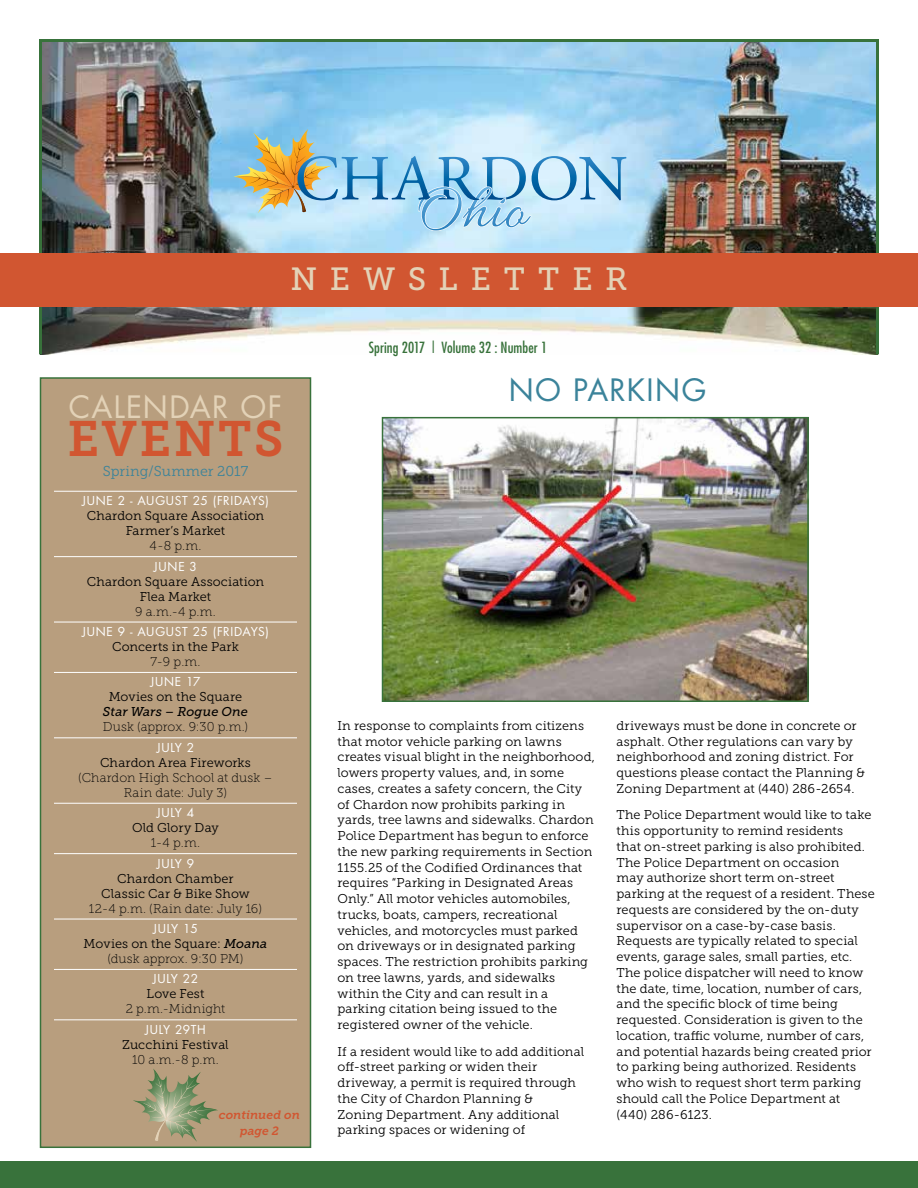
<style>
.page{position:relative;width:918px;height:1188px;background:#fff}
.page>*{position:absolute;margin:0;border:0;box-sizing:border-box;transform-origin:0 0}
.t1{font:49.5px "Museo Slab 700";letter-spacing:.05em;color:#d15631}
.t2{font:31.95px "Museo Slab 500";letter-spacing:.4em;color:#e3d2b7}
.t3{font:30px "Futura";letter-spacing:.045em;color:#e3d2b7}
.t4{font:30px "Futura";letter-spacing:.045em;color:#3b839a}
.t5{font:condensed 15px "Futura";letter-spacing:.005em;color:#38723b}
.t6{font:14.25px "Museo Slab 300";color:#3b839a}
.t7{font:12.75px/15.8px "Museo Slab 300";letter-spacing:.01em;color:#000}
.t8{font:12.75px/15px "Museo Slab 100";color:#000;text-align:center}
.t9{font:italic 12.75px "Museo Slab 500";letter-spacing:.005em;color:#000}
.t10{font:12px "Futura";letter-spacing:.06em;color:#fff}
.t11{font:italic 12px/15.8px "Museo Slab 700";color:#d15631;text-align:center}
.s1{font-family:"Museo Slab 500";font-style:italic}
</style>
<div class="page">
<img style="left:43px;top:43px;width:832px;height:309px">
<div style="left:39px;top:39px;width:840px;height:317px;border:3px solid #38723b"></div>
<div style="left:40px;top:377px;width:271px;height:771px;background:#b89e7e;border:2px solid #38723b"></div>
<img style="left:385px;top:420px;width:421px;height:279px">
<div style="left:382px;top:417px;width:427px;height:285px;border:2px solid #38723b"></div>
<svg style="left:233px;top:129px;width:393px;height:102px;background:#aed1e0"></svg>
<div style="left:0;top:253px;width:918px;height:54px;background:#d15631"></div>
<hr style="left:54px;top:491px;width:243px;height:1px;background:#fff">
<hr style="left:54px;top:556px;width:243px;height:1px;background:#fff">
<hr style="left:54px;top:622px;width:243px;height:1px;background:#fff">
<hr style="left:54px;top:672px;width:243px;height:1px;background:#fff">
<hr style="left:54px;top:737px;width:243px;height:1px;background:#fff">
<hr style="left:54px;top:803px;width:243px;height:1px;background:#fff">
<hr style="left:54px;top:853px;width:243px;height:1px;background:#fff">
<hr style="left:54px;top:919px;width:243px;height:1px;background:#fff">
<hr style="left:54px;top:969px;width:243px;height:1px;background:#fff">
<hr style="left:54px;top:1019px;width:243px;height:1px;background:#fff">
<div style="left:0;top:1161px;width:918px;height:27px;background:#38723b"></div>
<svg style="left:133px;top:1069px;width:85px;height:73px"></svg>
<h2 class="t2" style="left:290px;top:261px;width:339px">NEWSLETTER</h2>
<h3 class="t3" style="left:69px;top:387px;width:215px">CALENDAR OF</h3>
<h1 class="t1" style="left:67px;top:411px;width:218px">EVENTS</h1>
<p class="t6" style="left:103px;top:464px;width:147px">Spring/Summer 2017</p>
<p class="t10" style="left:82px;top:492px;width:188px">JUNE 2 - AUGUST 25 (FRIDAYS)</p>
<p class="t7" style="left:87px;top:508px;width:179px;line-height:15px;text-align:center">Chardon Square Association<br>Farmer’s Market</p>
<p class="t8" style="left:150px;top:538px;width:53px">4-8 p.m.</p>
<p class="t10" style="left:154px;top:558px;width:45px">JUNE 3</p>
<p class="t7" style="left:87px;top:574px;width:179px;line-height:15px;text-align:center">Chardon Square Association<br>Flea Market</p>
<p class="t8" style="left:135px;top:604px;width:82px">9 a.m.-4 p.m.</p>
<p class="t10" style="left:82px;top:623px;width:188px">JUNE 9 - AUGUST 25 (FRIDAYS)</p>
<p class="t7" style="left:112px;top:639px;width:128px">Concerts in the Park</p>
<p class="t8" style="left:151px;top:654px;width:51px">7-9 p.m.</p>
<p class="t10" style="left:150px;top:674px;width:52px">JUNE 17</p>
<p class="t7" style="left:109px;top:689px;width:135px">Movies on the Square</p>
<p class="t9" style="left:103px;top:705px;width:147px">Star Wars – Rogue One</p>
<p class="t8" style="left:103px;top:720px;width:147px">Dusk (approx. 9:30 p.m.)</p>
<p class="t10" style="left:157px;top:739px;width:39px">JULY 2</p>
<p class="t7" style="left:100px;top:755px;width:152px">Chardon Area Fireworks</p>
<p class="t8" style="left:78px;top:770px;width:196px">(Chardon High School at dusk –<br>Rain date: July 3)</p>
<p class="t10" style="left:157px;top:804px;width:39px">JULY 4</p>
<p class="t7" style="left:132px;top:820px;width:88px">Old Glory Day</p>
<p class="t8" style="left:151px;top:835px;width:51px">1-4 p.m.</p>
<p class="t10" style="left:157px;top:855px;width:39px">JULY 9</p>
<p class="t7" style="left:101px;top:871px;width:150px;line-height:15px;text-align:center">Chardon Chamber<br>Classic Car &amp; Bike Show</p>
<p class="t8" style="left:89px;top:901px;width:175px">12-4 p.m. (Rain date: July 16)</p>
<p class="t10" style="left:153px;top:920px;width:46px">JULY 15</p>
<p class="t7" style="left:84px;top:936px;width:185px">Movies on the Square: <span class="s1">Moana</span></p>
<p class="t8" style="left:107px;top:951px;width:138px">(dusk approx. 9:30 PM)</p>
<p class="t10" style="left:153px;top:971px;width:47px">JULY 22</p>
<p class="t7" style="left:147px;top:986px;width:59px">Love Fest</p>
<p class="t8" style="left:126px;top:1002px;width:101px">2 p.m.-Midnight</p>
<p class="t10" style="left:145px;top:1021px;width:62px">JULY 29TH</p>
<p class="t7" style="left:122px;top:1037px;width:108px">Zucchini Festival</p>
<p class="t8" style="left:132px;top:1052px;width:88px">10 a.m.-8 p.m.</p>
<p class="t11" style="left:219px;top:1108px;width:83px">continued on page 2</p>
<p class="t5" style="left:369px;top:338px;width:180px">Spring 2017 | Volume 32 : Number 1</p>
<h3 class="t4" style="left:509px;top:370px;width:199px">NO PARKING</h3>
<p class="t7" style="left:338px;top:718px;width:259px">In response to complaints from citizens that motor vehicle parking on lawns creates visual blight in the neighborhood, lowers property values, and, in some cases, creates a safety concern, the City of Chardon now prohibits parking in yards, tree lawns and sidewalks. Chardon Police Department has begun to enforce the new parking requirements in Section 1155.25 of the Codified Ordinances that requires “Parking in Designated Areas Only.” All motor vehicles automobiles, trucks, boats, campers, recreational vehicles, and motorcycles must parked on driveways or in designated parking spaces. The restriction prohibits parking on tree lawns, yards, and sidewalks within the City and can result in a parking citation being issued to the registered owner of the vehicle.</p>
<p class="t7" style="left:338px;top:1044px;width:248px">If a resident would like to add additional off-street parking or widen their driveway, a permit is required through the City of Chardon Planning &amp;<br>Zoning Department. Any additional parking spaces or widening of</p>
<p class="t7" style="left:616px;top:718px;width:250px">driveways must be done in concrete or asphalt. Other regulations can vary by neighborhood and zoning district. For questions please contact the Planning &amp; Zoning Department at (440) 286-2654.</p>
<p class="t7" style="left:616px;top:807px;width:260px">The Police Department would like to take this opportunity to remind residents<br>that on-street parking is also prohibited.<br>The Police Department on occasion<br>may authorize short term on-street parking at the request of a resident. These requests are considered by the on-duty supervisor on a case-by-case basis.<br>Requests are typically related to special events, garage sales, small parties, etc.<br>The police dispatcher will need to know the date, time, location, number of cars, and the specific block of time being requested. Consideration is given to the location, traffic volume, number of cars, and potential hazards being created prior to parking being authorized. Residents who wish to request short term parking should call the Police Department at<br>(440) 286-6123.</p>
</div>
